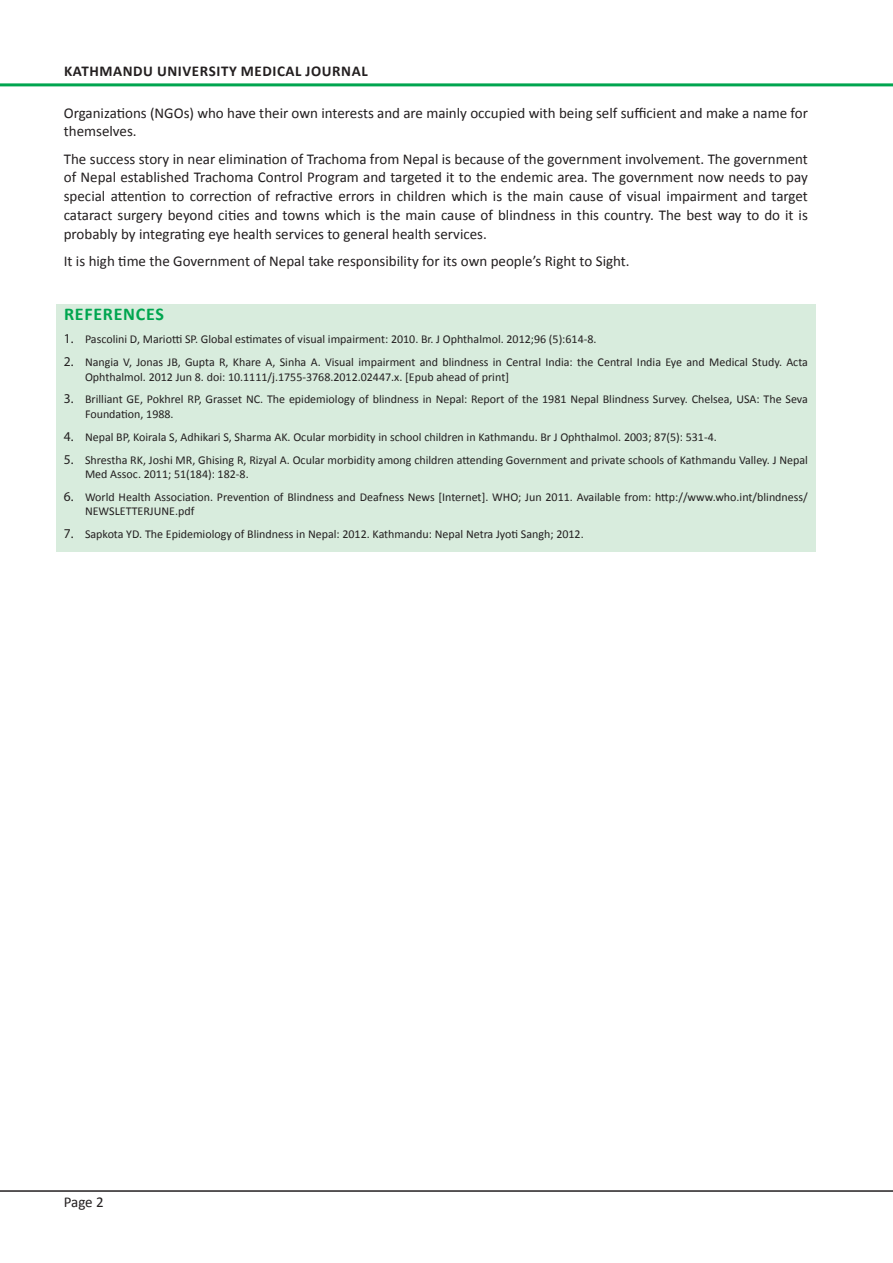
<style>
.page{position:relative;width:893px;height:1263px;background:#fff}
.page>*{position:absolute;margin:0;border:0;box-sizing:border-box;transform-origin:0 0}
.Heading_2_-_Sub_head{font:700 18px "Calibri";letter-spacing:.04em;color:#00a54f}
.Normal_Text{font:15px/18.8px "Calibri";color:#231f20}
.t1{font:700 15px "Calibri";letter-spacing:.04em;color:#231f20}
.Refrence_Text{font:12px/14.4px "Calibri";color:#231f20}
.s1{font-family:"Myriad Pro";font-size:13.5px}
</style>
<div class="page">
<hr style="left:0;top:1190px;width:893px;height:2px;background:#231f20">
<hr style="left:0;top:83px;width:893px;height:3px;background:#00a54f">
<div style="left:56px;top:304px;width:760px;height:248px;background:#d8ecdd"></div>
<p class="t1" style="left:64px;top:61px;width:305px">KATHMANDU UNIVERSITY MEDICAL JOURNAL</p>
<p class="Normal_Text" style="left:64px;top:103px;width:746px">Organizations (NGOs) who have their own interests and are mainly occupied with being self sufficient and make a name for themselves.</p>
<p class="Normal_Text" style="left:64px;top:149px;width:746px;text-align:justify">The success story in near elimination of Trachoma from Nepal is because of the government involvement. The government of Nepal established Trachoma Control Program and targeted it to the endemic area. The government now needs to pay special attention to correction of refractive errors in children which is the main cause of visual impairment and target cataract surgery beyond cities and towns which is the main cause of blindness in this country. The best way to do it is probably by integrating eye health services to general health services.</p>
<p class="Normal_Text" style="left:64px;top:252px;width:567px">It is high time the Government of Nepal take responsibility for its own people’s Right to Sight.</p>
<p class="Heading_2_-_Sub_head" style="left:64px;top:303px;width:101px">REFERENCES</p>
<p class="Refrence_Text" style="left:64px;top:332px;width:534px"><span class="s1">1.</span> Pascolini D, Mariotti SP. Global estimates of visual impairment: 2010. Br. J Ophthalmol. 2012;96 (5):614-8.</p>
<p class="Refrence_Text" style="left:85px;top:355px;width:724px;text-indent:-21px"><span class="s1">2.</span> Nangia V, Jonas JB, Gupta R, Khare A, Sinha A. Visual impairment and blindness in Central India: the Central India Eye and Medical Study. Acta<br>Ophthalmol. 2012 Jun 8. doi: 10.1111/j.1755-3768.2012.02447.x. [Epub ahead of print]</p>
<p class="Refrence_Text" style="left:85px;top:392px;width:724px;text-indent:-21px"><span class="s1">3.</span> Brilliant GE, Pokhrel RP, Grasset NC. The epidemiology of blindness in Nepal: Report of the 1981 Nepal Blindness Survey. Chelsea, USA: The Seva<br>Foundation, 1988.</p>
<p class="Refrence_Text" style="left:64px;top:430px;width:654px"><span class="s1">4.</span> Nepal BP, Koirala S, Adhikari S, Sharma AK. Ocular morbidity in school children in Kathmandu. Br J Ophthalmol. 2003; 87(5): 531-4.</p>
<p class="Refrence_Text" style="left:85px;top:452px;width:724px;text-indent:-21px"><span class="s1">5.</span> Shrestha RK, Joshi MR, Ghising R, Rizyal A. Ocular morbidity among children attending Government and private schools of Kathmandu Valley. J Nepal<br>Med Assoc. 2011; 51(184): 182-8.</p>
<p class="Refrence_Text" style="left:85px;top:490px;width:724px;text-indent:-21px"><span class="s1">6.</span> World Health Association. Prevention of Blindness and Deafness News [Internet]. WHO; Jun 2011. Available from: http://www.who.int/blindness/<br>NEWSLETTERJUNE.pdf</p>
<p class="Refrence_Text" style="left:64px;top:527px;width:521px"><span class="s1">7.</span> Sapkota YD. The Epidemiology of Blindness in Nepal: 2012. Kathmandu: Nepal Netra Jyoti Sangh; 2012.</p>
<p class="Normal_Text" style="left:64px;top:1193px;width:42px">Page 2</p>
</div>
